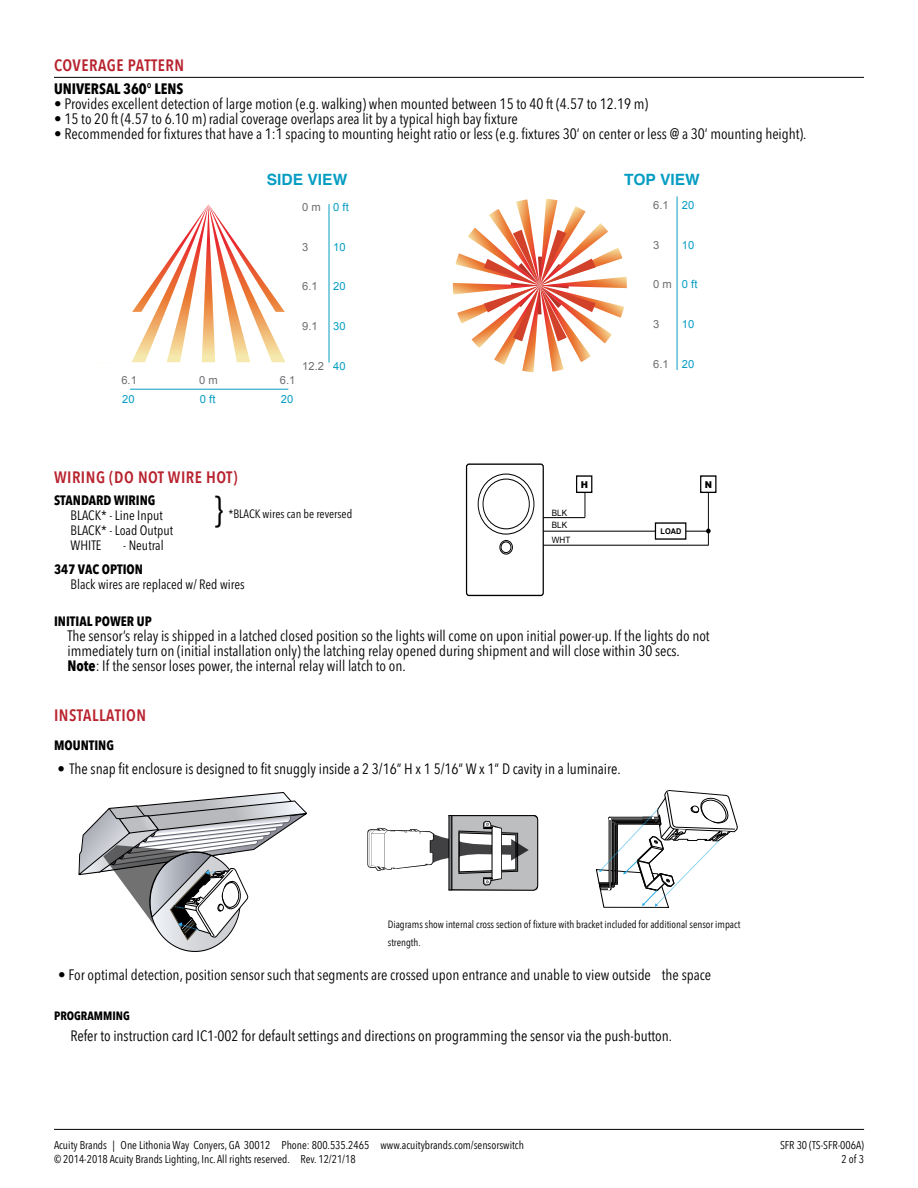
<style>
.page{position:relative;width:918px;height:1188px;background:#fff}
.page>*{position:absolute;margin:0;border:0;box-sizing:border-box;transform-origin:0 0}
.t1{font:condensed 36px "Avenir Next LT Pro";color:#000}
.t2{font:600 16.5px "Avenir Next Condensed";letter-spacing:.03em;color:#b8232f}
.t3{font:700 15.6px "Helvetica";color:#069dc3}
.t4{font:condensed 15px/15px "Avenir Next LT Pro";color:#000}
.t5{font:15px "Avenir Next Condensed";color:#000}
.t6{font:700 condensed 15px "Avenir Next LT Pro";color:#000}
.t7{font:condensed 13.5px/15px "Avenir Next LT Pro";color:#000}
.t8{font:700 condensed 13.5px "Avenir Next LT Pro";color:#000}
.t9{font:condensed 12px "Avenir Next LT Pro";color:#000}
.t10{font:700 condensed 12px "Avenir Next LT Pro";color:#000}
.t11{font:11.25px/14.2px "Avenir Next Condensed";color:#000}
.t12{font:11.25px "Arial";color:#6d6e71}
.t13{font:11.25px "Arial";color:#069dc3}
.t14{font:10.5px/18px "Avenir Next Condensed";color:#000}
.t15{font:900 9.45px "Arial";color:#000;scale:.93 1}
.t16{font:8.7px "Arial";color:#000;scale:.93 1}
.t17{font:700 7.95px "Arial";color:#000;scale:.93 1}
.s1{font-weight:700}
</style>
<div class="page">
<hr style="left:54px;top:1129px;width:810px;height:1px;background:#000">
<hr style="left:54px;top:77px;width:810px;height:1px;background:#000">
<hr style="left:539px;top:531px;width:170px;height:1px;background:#000">
<div style="left:655px;top:523px;width:31px;height:16px;background:#fff"></div>
<div style="left:655px;top:522px;width:31px;height:18px;border:1px solid #000"></div>
<hr style="left:539px;top:545px;width:170px;height:1px;background:#000">
<hr style="left:708px;top:492px;width:1px;height:53px;background:#000">
<svg style="left:585px;top:493px;width:1px;height:24px"></svg>
<hr style="left:540px;top:517px;width:45px;height:1px;background:#000">
<div style="left:467px;top:464px;width:76px;height:131px;background:#fff;border-radius:3px"></div>
<div style="left:466px;top:464px;width:78px;height:132px;border:1px solid #000;border-radius:3px"></div>
<svg style="left:478px;top:474px;width:56px;height:60px"></svg>
<div style="left:478px;top:474px;width:56px;height:60px;border:1px solid #000;border-radius:50%"></div>
<svg style="left:500px;top:541px;width:12px;height:13px"></svg>
<div style="left:500px;top:540px;width:13px;height:14px;border:1px solid #000;border-radius:50%"></div>
<div style="left:483px;top:479px;width:46px;height:50px;background:#fff;border-radius:50%"></div>
<div style="left:483px;top:479px;width:47px;height:50px;border:1px solid #000;border-radius:50%"></div>
<div style="left:501px;top:542px;width:10px;height:11px;background:#fff;border-radius:50%"></div>
<div style="left:501px;top:542px;width:10px;height:11px;border:1px solid #000;border-radius:50%"></div>
<svg style="left:706px;top:529px;width:5px;height:4px"></svg>
<div style="left:576px;top:475px;width:16px;height:18px;border:1px solid #000"></div>
<div style="left:700px;top:475px;width:17px;height:18px;border:1px solid #000"></div>
<hr style="left:329px;top:204px;width:1px;height:159px;background:#069dc3">
<hr style="left:130px;top:389px;width:158px;height:1px;background:#069dc3">
<svg style="left:132px;top:204px;width:153px;height:159px"></svg>
<svg style="left:453px;top:199px;width:174px;height:173px"></svg>
<hr style="left:677px;top:197px;width:1px;height:173px;background:#069dc3">
<svg style="left:596px;top:790px;width:142px;height:118px"></svg>
<svg style="left:79px;top:792px;width:228px;height:160px"></svg>
<svg style="left:367px;top:815px;width:171px;height:76px"></svg>
<p class="t2" style="left:54px;top:51px;width:132px">COVERAGE PATTERN</p>
<p class="t6" style="left:54px;top:80px;width:131px">UNIVERSAL 360° LENS</p>
<p class="t4" style="left:54px;top:97px;width:596px">• Provides excellent detection of large motion (e.g. walking) when mounted between 15 to 40 ft (4.57 to 12.19 m)</p>
<p class="t4" style="left:54px;top:112px;width:465px">• 15 to 20 ft (4.57 to 6.10 m) radial coverage overlaps area lit by a typical high bay fixture</p>
<p class="t4" style="left:54px;top:127px;width:754px">• Recommended for fixtures that have a 1:1 spacing to mounting height ratio or less (e.g. fixtures 30’ on center or less @ a 30’ mounting height).</p>
<p class="t3" style="left:624px;top:167px;width:77px">TOP VIEW</p>
<p class="t13" style="left:682px;top:197px;width:14px">20</p>
<p class="t13" style="left:682px;top:237px;width:14px">10</p>
<p class="t13" style="left:682px;top:277px;width:17px">0 ft</p>
<p class="t13" style="left:682px;top:317px;width:14px">10</p>
<p class="t13" style="left:682px;top:357px;width:14px">20</p>
<p class="t3" style="left:267px;top:167px;width:82px">SIDE VIEW</p>
<p class="t13" style="left:333px;top:200px;width:17px">0 ft</p>
<p class="t13" style="left:333px;top:239px;width:14px">10</p>
<p class="t13" style="left:333px;top:279px;width:14px">20</p>
<p class="t13" style="left:333px;top:319px;width:14px">30</p>
<p class="t13" style="left:333px;top:358px;width:14px">40</p>
<p class="t12" style="left:653px;top:197px;width:17px">6.1</p>
<p class="t12" style="left:653px;top:237px;width:8px">3</p>
<p class="t12" style="left:653px;top:277px;width:20px">0 m</p>
<p class="t12" style="left:653px;top:317px;width:8px">3</p>
<p class="t12" style="left:653px;top:357px;width:17px">6.1</p>
<p class="t12" style="left:302px;top:200px;width:20px">0 m</p>
<p class="t12" style="left:302px;top:239px;width:8px">3</p>
<p class="t12" style="left:302px;top:279px;width:17px">6.1</p>
<p class="t12" style="left:302px;top:319px;width:17px">9.1</p>
<p class="t12" style="left:302px;top:358px;width:23px">12.2</p>
<p class="t12" style="left:121px;top:373px;width:17px">6.1</p>
<p class="t12" style="left:199px;top:373px;width:20px">0 m</p>
<p class="t12" style="left:280px;top:373px;width:17px">6.1</p>
<p class="t12" style="left:194px;top:374px;width:17px">6.1</p>
<p class="t12" style="left:271px;top:374px;width:20px">0 m</p>
<p class="t13" style="left:122px;top:392px;width:14px">20</p>
<p class="t13" style="left:195px;top:392px;width:22px">20 ft</p>
<p class="t13" style="left:281px;top:392px;width:14px">20</p>
<p class="t13" style="left:272px;top:393px;width:17px">0 ft</p>
<p class="t2" style="left:54px;top:463px;width:185px">WIRING (DO NOT WIRE HOT)</p>
<h1 class="t1" style="left:214px;top:487px;width:10px">}</h1>
<p class="t8" style="left:54px;top:492px;width:103px">STANDARD WIRING</p>
<p class="t7" style="left:71px;top:508px;width:104px">BLACK* - Line Input<br>BLACK* - Load Output<br>WHITE</p>
<p class="t9" style="left:228px;top:507px;width:125px">*BLACK wires can be reversed</p>
<p class="t7" style="left:123px;top:538px;width:42px">- Neutral</p>
<p class="t8" style="left:54px;top:561px;width:90px">347 VAC OPTION</p>
<p class="t7" style="left:71px;top:577px;width:176px">Black wires are replaced w/ Red wires</p>
<p class="t16" style="left:552px;top:507px;width:18px">BLK</p>
<p class="t16" style="left:552px;top:534px;width:21px">WHT</p>
<p class="t16" style="left:552px;top:519px;width:18px">BLK</p>
<p class="t15" style="left:581px;top:478px;width:9px">H</p>
<p class="t17" style="left:661px;top:526px;width:24px">LOAD</p>
<p class="t15" style="left:705px;top:478px;width:9px">N</p>
<p class="t8" style="left:54px;top:613px;width:99px">INITIAL POWER UP</p>
<p class="t4" style="left:68px;top:629px;width:644px">The sensor’s relay is shipped in a latched closed position so the lights will come on upon initial power-up. If the lights do not immediately turn on (initial installation only) the latching relay opened during shipment and will close within 30 secs.<br><span class="s1">Note</span>: If the sensor loses power, the internal relay will latch to on.</p>
<p class="t2" style="left:54px;top:701px;width:94px">INSTALLATION</p>
<p class="t8" style="left:54px;top:737px;width:61px">MOUNTING</p>
<p class="t5" style="left:58px;top:756px;width:565px">• The snap fit enclosure is designed to fit snuggly inside a 2 3/16” H x 1 5/16” W x 1” D cavity in a luminaire.</p>
<p class="t14" style="left:388px;top:915px;width:354px">Diagrams show internal cross section of fixture with bracket included for additional sensor impact strength.</p>
<p class="t4" style="left:58px;top:967px;width:654px">• For optimal detection, position sensor such that segments are crossed upon entrance and unable to view outside the space</p>
<p class="t10" style="left:54px;top:1008px;width:77px">PROGRAMMING</p>
<p class="t5" style="left:70px;top:1023px;width:603px">Refer to instruction card IC1-002 for default settings and directions on programming the sensor via the push-button.</p>
<p class="t11" style="left:54px;top:1137px;width:471px">Acuity Brands | One Lithonia Way Conyers, GA 30012 Phone: 800.535.2465 www.acuitybrands.com/sensorswitch © 2014-2018 Acuity Brands Lighting, Inc. All rights reserved. Rev. 12/21/18</p>
<p class="t11" style="left:780px;top:1137px;width:86px;text-align:right">SFR 30 (TS-SFR-006A)<br>2 of 3</p>
</div>
